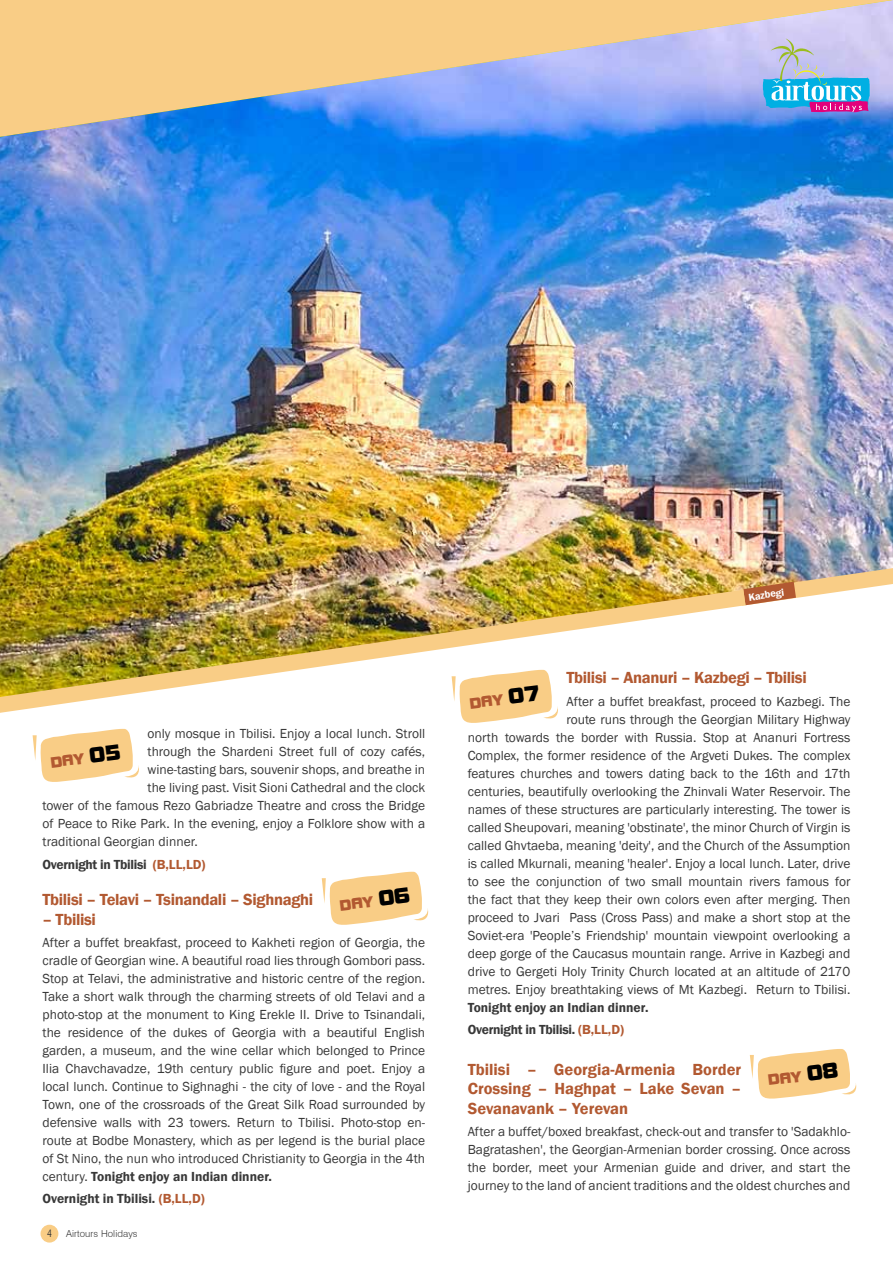
<style>
.page{position:relative;width:893px;height:1263px;background:#fff}
.page>*{position:absolute;margin:0;border:0;box-sizing:border-box;transform-origin:0 0}
.t1{font:600 16.5px/19.5px "Franklin Gothic";letter-spacing:-.02em;color:#b25931;text-align:justify}
.t2{font:14.1px "Bolt Bold IT Cby BT";color:#b25931}
.t3{font:13.5px/18px "Franklin Gothic";color:#383838;text-align:justify}
.t4{font:600 13.5px/22.2px "Franklin Gothic";color:#383838}
.t5{font:600 13.5px "Franklin Gothic";letter-spacing:-.02em;color:#383838}
.t6{font:600 10.5px "Franklin Gothic";color:#fff}
.t7{font:condensed 9.75px "Swiss 721 BT";color:#383838}
.t8{font:300 9.6px "Swiss 721 BT";letter-spacing:.01em;color:#383838}
.s1{color:#b25931}
.s2{font-weight:600}
.s3{font-size:20.1px;color:#000}
</style>
<div class="page">
<div style="left:41px;top:1225px;width:17px;height:17px;background:#f9cd86;border-radius:50%"></div>
<img style="left:0;top:0;width:893px;height:568px">
<svg style="left:33px;top:729px;width:106px;height:53px"></svg>
<svg style="left:461px;top:713px;width:97px;height:10px"></svg>
<svg style="left:322px;top:872px;width:107px;height:53px"></svg>
<img style="left:0;top:568px;width:893px;height:145px">
<svg style="left:739px;top:582px;width:57px;height:24px"></svg>
<svg style="left:763px;top:39px;width:107px;height:73px;background:#97b5df"></svg>
<svg style="left:750px;top:1049px;width:107px;height:50px"></svg>
<p class="t3" style="left:148px;top:725px;width:279px">only mosque in Tbilisi. Enjoy a local lunch. Stroll</p>
<p class="t3" style="left:148px;top:743px;width:279px">through the Shardeni Street full of cozy cafés,</p>
<p class="t3" style="left:148px;top:761px;width:279px">wine-tasting bars, souvenir shops, and breathe in</p>
<p class="t3" style="left:148px;top:779px;width:279px">the living past. Visit Sioni Cathedral and the clock</p>
<p class="t3" style="left:43px;top:797px;width:384px">tower of the famous Rezo Gabriadze Theatre and cross the Bridge</p>
<p class="t3" style="left:43px;top:815px;width:384px">of Peace to Rike Park. In the evening, enjoy a Folklore show with a</p>
<p class="t3" style="left:43px;top:833px;width:157px">traditional Georgian dinner.</p>
<p class="t5" style="left:43px;top:856px;width:164px">Overnight in Tbilisi <span class="s1">(B,LL,LD)</span></p>
<p class="t1" style="left:43px;top:890px;width:272px">Tbilisi – Telavi – Tsinandali – Sighnaghi</p>
<p class="t1" style="left:43px;top:909px;width:55px">– Tbilisi</p>
<p class="t3" style="left:43px;top:934px;width:384px">After a buffet breakfast, proceed to Kakheti region of Georgia, the cradle of Georgian wine. A beautiful road lies through Gombori pass.<br>Stop at Telavi, the administrative and historic centre of the region.<br>Take a short walk through the charming streets of old Telavi and a photo-stop at the monument to King Erekle II. Drive to Tsinandali, the residence of the dukes of Georgia with a beautiful English garden, a museum, and the wine cellar which belonged to Prince Ilia Chavchavadze, 19th century public figure and poet. Enjoy a local lunch. Continue to Sighnaghi - the city of love - and the Royal Town, one of the crossroads of the Great Silk Road surrounded by defensive walls with 23 towers. Return to Tbilisi. Photo-stop en&shy;route at Bodbe Monastery, which as per legend is the burial place of St Nino, the nun who introduced Christianity to Georgia in the 4th century. <span class="s2">Tonight enjoy an Indian dinner.</span></p>
<p class="t4" style="left:43px;top:1188px;width:164px">Overnight in Tbilisi. <span class="s1">(B,LL,D)</span></p>
<p class="t2" style="left:50px;top:755px;width:72px;rotate:-7deg">DAY <span class="s3">05</span></p>
<p class="t2" style="left:339px;top:897px;width:72px;rotate:-7deg">DAY <span class="s3">06</span></p>
<p class="t7" style="left:47px;top:1228px;width:6px">4</p>
<p class="t8" style="left:66px;top:1227px;width:73px">Airtours Holidays</p>
<p class="t6" style="left:748px;top:591px;width:37px;rotate:-8deg">Kazbegi</p>
<p class="t1" style="left:566px;top:668px;width:242px">Tbilisi – Ananuri – Kazbegi – Tbilisi</p>
<p class="t3" style="left:468px;top:692px;width:384px;text-align:right">After a buffet breakfast, proceed to Kazbegi. The<br>route runs through the Georgian Military Highway<br>north towards the border with Russia. Stop at Ananuri Fortress Complex, the former residence of the Argveti Dukes. The complex features churches and towers dating back to the 16th and 17th centuries, beautifully overlooking the Zhinvali Water Reservoir. The names of these structures are particularly interesting. The tower is called Sheupovari, meaning 'obstinate', the minor Church of Virgin is called Ghvtaeba, meaning 'deity', and the Church of the Assumption is called Mkurnali, meaning 'healer'. Enjoy a local lunch. Later, drive to see the conjunction of two small mountain rivers famous for the fact that they keep their own colors even after merging. Then proceed to Jvari Pass (Cross Pass) and make a short stop at the Soviet-era 'People’s Friendship' mountain viewpoint overlooking a deep gorge of the Caucasus mountain range. Arrive in Kazbegi and drive to Gergeti Holy Trinity Church located at an altitude of 2170 metres. Enjoy breathtaking views of Mt Kazbegi. Return to Tbilisi.</p>
<p class="t4" style="left:468px;top:996px;width:182px">Tonight enjoy an Indian dinner.<br>Overnight in Tbilisi. <span class="s1">(B,LL,D)</span></p>
<p class="t1" style="left:468px;top:1060px;width:275px">Tbilisi – Georgia-Armenia Border Crossing – Haghpat – Lake Sevan – Sevanavank – Yerevan</p>
<p class="t3" style="left:468px;top:1123px;width:384px">After a buffet/boxed breakfast, check-out and transfer to 'Sadakhlo-Bagratashen', the Georgian-Armenian border crossing. Once across the border, meet your Armenian guide and driver, and start the journey to the land of ancient traditions and the oldest churches and</p>
<p class="t2" style="left:469px;top:696px;width:72px;rotate:-7deg">DAY <span class="s3">07</span></p>
<p class="t2" style="left:767px;top:1072px;width:72px;rotate:-7deg">DAY <span class="s3">08</span></p>
</div>
